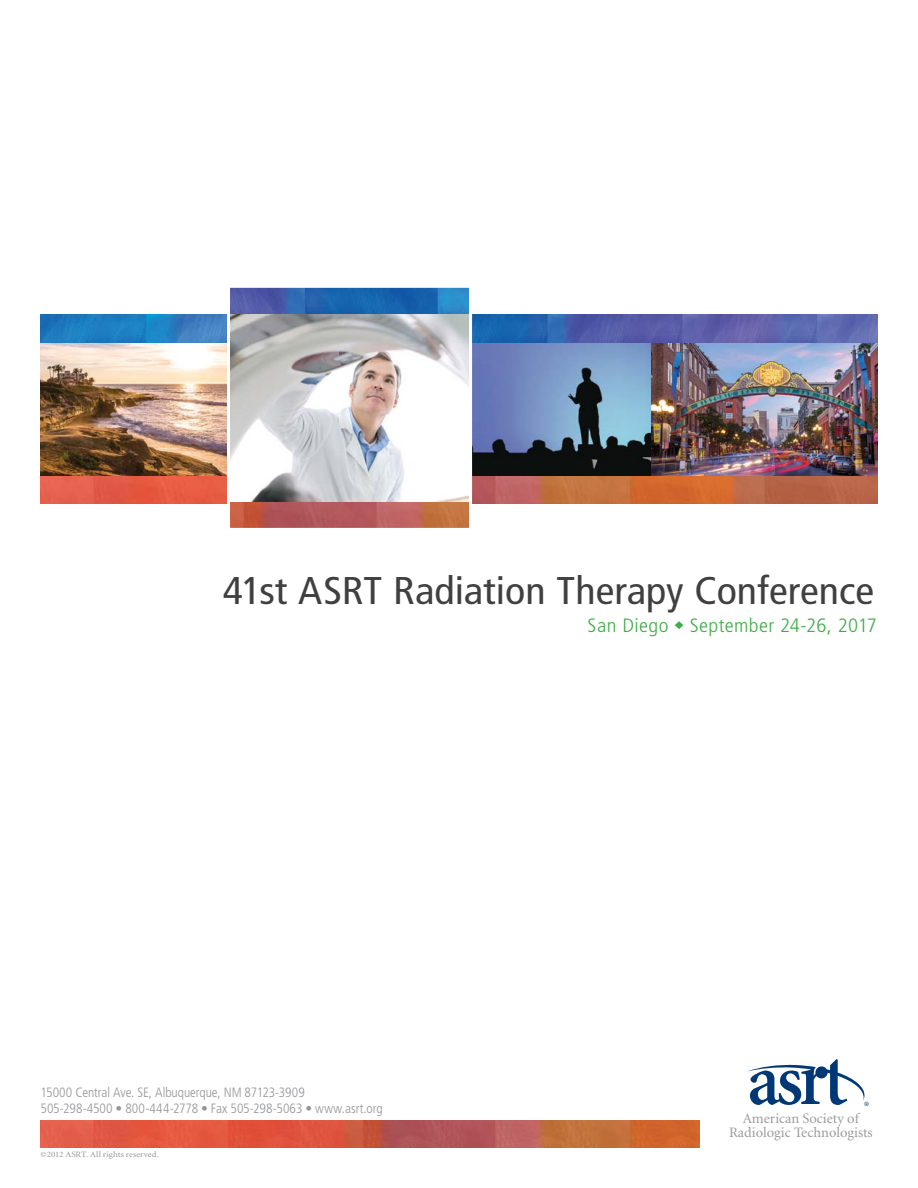
<style>
.page{position:relative;width:918px;height:1188px;background:#fff}
.page>*{position:absolute;margin:0;border:0;box-sizing:border-box;transform-origin:0 0}
.t1{font:condensed 38.7px "Frutiger";color:#404041;scale:1.09 1}
.t2{font:300 condensed 19.35px "Frutiger";letter-spacing:.015em;color:#41ad49;scale:1.09 1}
.t3{font:14.4px/14.4px "Minion";color:#999b9e;text-align:center}
.t4{font:300 condensed 13.5px/16.5px "Frutiger";letter-spacing:-.005em;color:#939598}
.t5{font:9.45px "Minion";color:#003876}
.t6{font:8.25px "Minion";letter-spacing:.01em;color:#939598;scale:1.09 1}
</style>
<div class="page">
<img style="left:472px;top:342px;width:406px;height:135px">
<img style="left:40px;top:342px;width:187px;height:135px">
<img style="left:40px;top:315px;width:838px;height:27px">
<img style="left:40px;top:477px;width:838px;height:27px">
<img style="left:231px;top:313px;width:237px;height:189px">
<svg style="left:231px;top:289px;width:237px;height:24px;background:#2966b0"></svg>
<svg style="left:231px;top:502px;width:237px;height:25px;background:#ba5f53"></svg>
<div style="left:227px;top:285px;width:245px;height:246px;border:3px solid #fff"></div>
<svg style="left:747px;top:1059px;width:118px;height:46px"></svg>
<img style="left:41px;top:1120px;width:658px;height:28px">
<h1 class="t1" style="left:223px;top:575px;width:599px">41st ASRT Radiation Therapy Conference</h1>
<h2 class="t2" style="left:588px;top:618px;width:267px">San Diego ◆ September 24-26, 2017</h2>
<p class="t4" style="left:41px;top:1085px;width:344px">15000 Central Ave. SE, Albuquerque, NM 87123-3909<br>505-298-4500 • 800-444-2778 • Fax 505-298-5063 • www.asrt.org</p>
<p class="t6" style="left:41px;top:1152px;width:110px">©2012 ASRT. All rights reserved.</p>
<p class="t5" style="left:864px;top:1101px;width:7px">®</p>
<p class="t3" style="left:729px;top:1112px;width:145px">American Society of<br>Radiologic Technologists</p>
</div>
